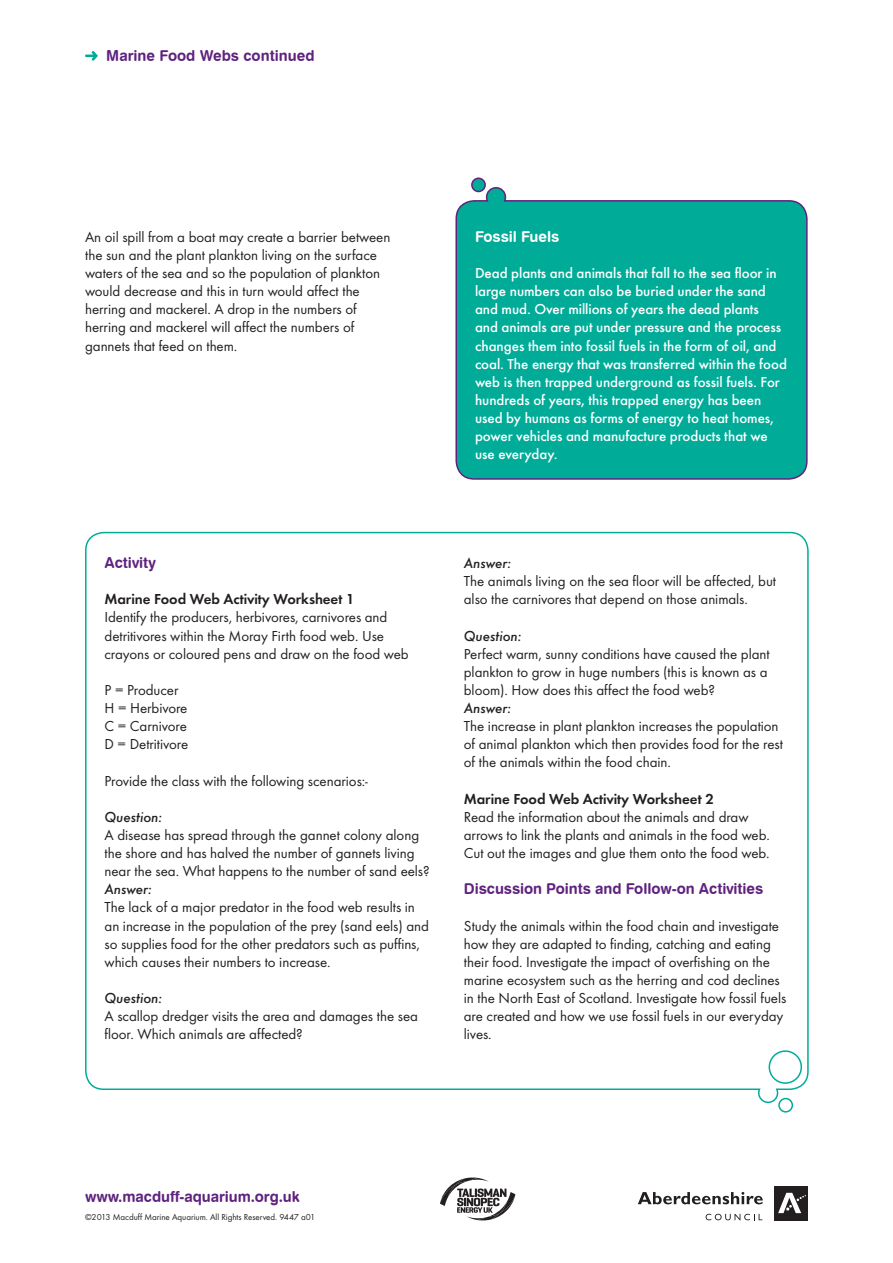
<style>
.page{position:relative;width:893px;height:1263px;background:#fff}
.page>*{position:absolute;margin:0;border:0;box-sizing:border-box;transform-origin:0 0}
.t1{font:15px/18.1px "Futura T";letter-spacing:-.005em;color:#231f20}
.t2{font:500 15px/18.1px "Futura T";letter-spacing:-.005em;color:#fff}
.t3{font:15px "Swiss 721 BT Bold Rounded";letter-spacing:-.005em;color:#5f237f}
.t4{font:600 15px "Futura T";letter-spacing:-.005em;color:#231f20}
.t5{font:italic 500 15px "Futura T";letter-spacing:-.005em;color:#231f20}
.t6{font:15px "Swiss 721 BT Bold Rounded";letter-spacing:-.005em;color:#fff}
.t7{font:9px "Futura T";letter-spacing:-.005em;color:#231f20}
</style>
<div class="page">
<svg style="left:85px;top:531px;width:724px;height:582px"></svg>
<svg style="left:85px;top:51px;width:13px;height:10px"></svg>
<svg style="left:455px;top:177px;width:353px;height:303px;background:#15af9f"></svg>
<div style="left:774px;top:1185px;width:34px;height:35px;background:#231f20"></div>
<svg style="left:778px;top:1193px;width:28px;height:20px"></svg>
<svg style="left:638px;top:1192px;width:125px;height:12px"></svg>
<svg style="left:706px;top:1214px;width:56px;height:6px"></svg>
<svg style="left:440px;top:1177px;width:75px;height:44px"></svg>
<p class="t3" style="left:106px;top:46px;width:210px">Marine Food Webs continued</p>
<p class="t1" style="left:85px;top:228px;width:307px">An oil spill from a boat may create a barrier between the sun and the plant plankton living on the surface waters of the sea and so the population of plankton would decrease and this in turn would affect the herring and mackerel. A drop in the numbers of herring and mackerel will affect the numbers of gannets that feed on them.</p>
<p class="t6" style="left:475px;top:227px;width:86px">Fossil Fuels</p>
<p class="t2" style="left:475px;top:264px;width:313px">Dead plants and animals that fall to the sea floor in large numbers can also be buried under the sand and mud. Over millions of years the dead plants<br>and animals are put under pressure and the process changes them into fossil fuels in the form of oil, and coal. The energy that was transferred within the food web is then trapped underground as fossil fuels. For hundreds of years, this trapped energy has been used by humans as forms of energy to heat homes, power vehicles and manufacture products that we use everyday.</p>
<p class="t3" style="left:105px;top:553px;width:53px">Activity</p>
<p class="t4" style="left:105px;top:590px;width:252px">Marine Food Web Activity Worksheet 1</p>
<p class="t1" style="left:105px;top:608px;width:306px">Identify the producers, herbivores, carnivores and detritivores within the Moray Firth food web. Use crayons or coloured pens and draw on the food web</p>
<p class="t1" style="left:105px;top:681px;width:85px">P = Producer<br>H = Herbivore<br>C = Carnivore<br>D = Detritivore</p>
<p class="t1" style="left:105px;top:771px;width:265px">Provide the class with the following scenarios:-</p>
<p class="t5" style="left:105px;top:808px;width:59px">Question:</p>
<p class="t1" style="left:105px;top:826px;width:327px">A disease has spread through the gannet colony along the shore and has halved the number of gannets living near the sea. What happens to the number of sand eels?</p>
<p class="t5" style="left:105px;top:880px;width:49px">Answer:</p>
<p class="t1" style="left:105px;top:898px;width:326px">The lack of a major predator in the food web results in an increase in the population of the prey (sand eels) and so supplies food for the other predators such as puffins, which causes their numbers to increase.</p>
<p class="t5" style="left:105px;top:989px;width:59px">Question:</p>
<p class="t1" style="left:105px;top:1007px;width:315px">A scallop dredger visits the area and damages the sea floor. Which animals are affected?</p>
<p class="t5" style="left:464px;top:554px;width:49px">Answer:</p>
<p class="t1" style="left:464px;top:572px;width:314px">The animals living on the sea floor will be affected, but also the carnivores that depend on those animals.</p>
<p class="t5" style="left:464px;top:627px;width:59px">Question:</p>
<p class="t1" style="left:464px;top:644px;width:307px">Perfect warm, sunny conditions have caused the plant plankton to grow in huge numbers (this is known as a bloom). How does this affect the food web?</p>
<p class="t5" style="left:464px;top:699px;width:49px">Answer:</p>
<p class="t1" style="left:464px;top:717px;width:321px">The increase in plant plankton increases the population of animal plankton which then provides food for the rest of the animals within the food chain.</p>
<p class="t4" style="left:464px;top:790px;width:252px">Marine Food Web Activity Worksheet 2</p>
<p class="t1" style="left:464px;top:807px;width:308px">Read the information about the animals and draw arrows to link the plants and animals in the food web.<br>Cut out the images and glue them onto the food web.</p>
<p class="t3" style="left:464px;top:879px;width:301px">Discussion Points and Follow-on Activities</p>
<p class="t1" style="left:464px;top:916px;width:324px">Study the animals within the food chain and investigate how they are adapted to finding, catching and eating their food. Investigate the impact of overfishing on the marine ecosystem such as the herring and cod declines in the North East of Scotland. Investigate how fossil fuels are created and how we use fossil fuels in our everyday lives.</p>
<p class="t3" style="left:85px;top:1187px;width:217px">www.macduff-aquarium.org.uk</p>
<p class="t7" style="left:85px;top:1212px;width:232px">©2013 Macduff Marine Aquarium. All Rights Reserved. 9447 a01</p>
</div>
